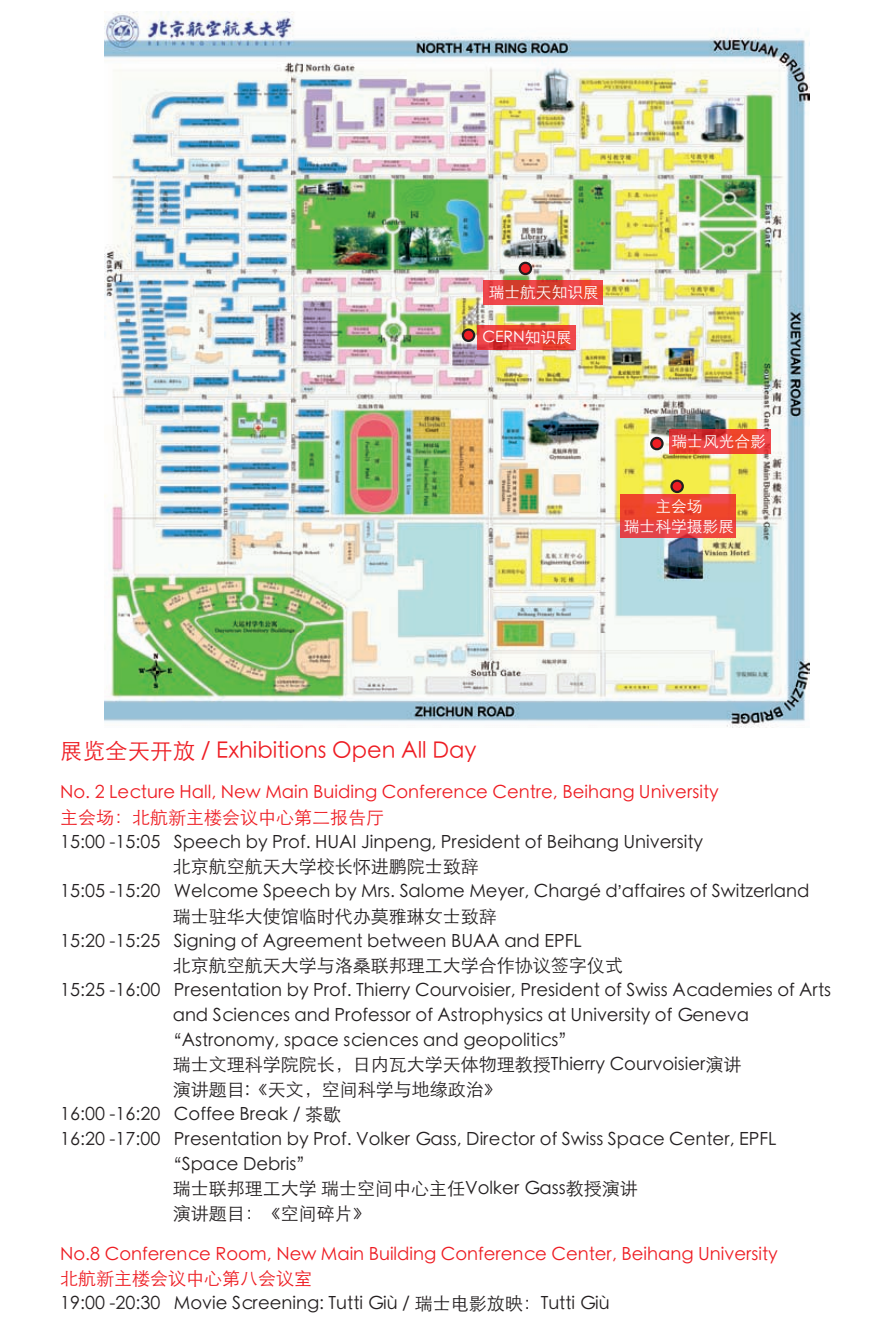
<style>
.page{position:relative;width:893px;height:1340px;background:#fff}
.page>*{position:absolute;margin:0;border:0;box-sizing:border-box;transform-origin:0 0}
.t1{font:22.5px "ST Xihei";color:#ee1d23}
.t2{font:18px "ST Xihei";color:#231f20}
.t3{font:18px/24.8px "ST Xihei";color:#ee1d23}
.t4{font:15.75px/20.2px "ST Xihei";color:#fff;text-align:center}
.s1{font-family:"Arial"}
</style>
<div class="page">
<img style="left:105px;top:12px;width:704px;height:715px">
<div style="left:651px;top:438px;width:11px;height:11px;background:#ee1d23;border-radius:50%"></div>
<div style="left:650px;top:437px;width:14px;height:13px;border:2px solid #231f20;border-radius:50%"></div>
<svg style="left:669px;top:429px;width:102px;height:24px;background:#e63f37"></svg>
<svg style="left:671px;top:480px;width:12px;height:12px"></svg>
<div style="left:670px;top:479px;width:14px;height:14px;border:2px solid #231f20;border-radius:50%"></div>
<svg style="left:620px;top:494px;width:116px;height:44px;background:#eb4438"></svg>
<div style="left:463px;top:329px;width:11px;height:12px;background:#ee1d23;border-radius:50%"></div>
<div style="left:462px;top:328px;width:13px;height:14px;border:2px solid #231f20;border-radius:50%"></div>
<div style="left:520px;top:263px;width:11px;height:11px;background:#ee1d23;border-radius:50%"></div>
<div style="left:519px;top:262px;width:13px;height:13px;border:2px solid #231f20;border-radius:50%"></div>
<svg style="left:483px;top:280px;width:120px;height:25px;background:#e3423c"></svg>
<svg style="left:477px;top:325px;width:99px;height:24px;background:#e73f3b"></svg>
<p class="t4" style="left:489px;top:282px;width:112px">瑞士航天知识展</p>
<p class="t4" style="left:482px;top:327px;width:91px">CERN知识展</p>
<p class="t4" style="left:671px;top:431px;width:96px">瑞士风光合影</p>
<p class="t4" style="left:624px;top:496px;width:112px">主会场<br>瑞士科学摄影展</p>
<p class="t1" style="left:60px;top:739px;width:418px">展览全天开放 / Exhibitions Open All Day</p>
<p class="t3" style="left:60px;top:780px;width:660px">No. 2 Lecture Hall, New Main Buiding Conference Centre, Beihang University主会场：北航新主楼会议中心第二报告厅</p>
<p class="t2" style="left:60px;top:833px;width:644px">15:00 -15:05 Speech by Prof. HUAI Jinpeng, President of Beihang University</p>
<p class="t2" style="left:173px;top:858px;width:307px">北京航空航天大学校长怀进鹏院士致辞</p>
<p class="t2" style="left:60px;top:882px;width:751px">15:05 -15:20 Welcome Speech by Mrs. Salome Meyer, Chargé d<span class="s1">’</span>affaires of Switzerland</p>
<p class="t2" style="left:173px;top:907px;width:325px">瑞士驻华大使馆临时代办莫雅琳女士致辞</p>
<p class="t2" style="left:60px;top:932px;width:523px">15:20 -15:25 Signing of Agreement between BUAA and EPFL</p>
<p class="t2" style="left:173px;top:957px;width:452px">北京航空航天大学与洛桑联邦理工大学合作协议签字仪式</p>
<p class="t2" style="left:60px;top:981px;width:772px">15:25 -16:00 Presentation by Prof. Thierry Courvoisier, President of Swiss Academies of Arts</p>
<p class="t2" style="left:173px;top:1006px;width:578px">and Sciences and Professor of Astrophysics at University of Geneva</p>
<p class="t2" style="left:164px;top:1031px;width:414px">“Astronomy, space sciences and geopolitics”</p>
<p class="t2" style="left:173px;top:1056px;width:570px">瑞士文理科学院院长，日内瓦大学天体物理教授Thierry Courvoisier演讲</p>
<p class="t2" style="left:173px;top:1080px;width:330px">演讲题目:《天文，空间科学与地缘政治》</p>
<p class="t2" style="left:60px;top:1105px;width:282px">16:00 -16:20 Coffee Break / 茶歇</p>
<p class="t2" style="left:60px;top:1130px;width:718px">16:20 -17:00 Presentation by Prof. Volker Gass, Director of Swiss Space Center, EPFL</p>
<p class="t2" style="left:164px;top:1155px;width:152px">“Space Debris”</p>
<p class="t2" style="left:173px;top:1179px;width:467px">瑞士联邦理工大学 瑞士空间中心主任Volker Gass教授演讲</p>
<p class="t2" style="left:173px;top:1204px;width:199px">演讲题目：《空间碎片》</p>
<p class="t3" style="left:60px;top:1241px;width:719px">No.8 Conference Room, New Main Building Conference Center, Beihang University北航新主楼会议中心第八会议室</p>
<p class="t2" style="left:60px;top:1294px;width:551px">19:00 -20:30 Movie Screening: Tutti Giù / 瑞士电影放映：Tutti Giù</p>
</div>
